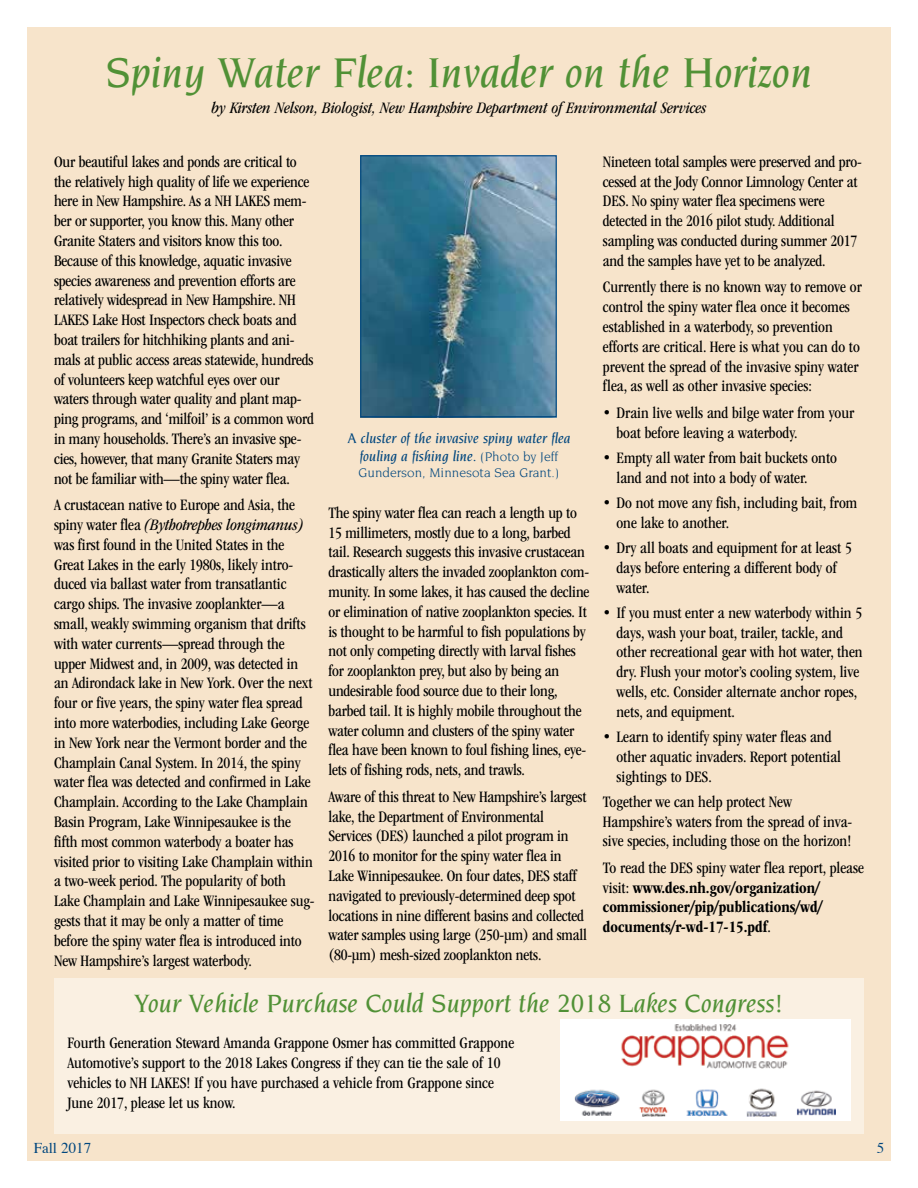
<style>
.page{position:relative;width:918px;height:1188px;background:#fff}
.page>*{position:absolute;margin:0;border:0;box-sizing:border-box;transform-origin:0 0}
.t1{font:italic 500 45px "Novarese Std";color:#519136}
.t2{font:italic 500 27px "Novarese Std";color:#519136}
.t3{font:condensed 16.5px/19.8px "ITC Garamond Std";letter-spacing:-.005em;color:#000}
.t4{font:700 condensed 16.5px/19.8px "ITC Garamond Std";color:#000}
.t5{font:italic condensed 16.5px "ITC Garamond Std";color:#000}
.t6{font:italic 500 15px/18px "Novarese Std";color:#00467e;text-align:center}
.t7{font:15px "Times";color:#00467e}
.t8{font:13.5px "Novarese Std";color:#00467e}
.s1{font-style:italic}
.s2{font-weight:400;font-style:normal;font-size:13.5px}
.s3{font-weight:400}
</style>
<div class="page">
<div style="left:27px;top:27px;width:864px;height:1134px;background:#f7e4cb"></div>
<img style="left:362px;top:157px;width:193px;height:258px">
<div style="left:360px;top:155px;width:197px;height:262px;border:1px solid #00467e"></div>
<div style="left:54px;top:979px;width:810px;height:155px;background:#faf0e2"></div>
<div style="left:560px;top:1019px;width:291px;height:101px;background:#fff"></div>
<img style="left:575px;top:1024px;width:261px;height:92px">
<h1 class="t1" style="left:106px;top:48px;width:708px">Spiny Water Flea: Invader on the Horizon</h1>
<p class="t5" style="left:212px;top:99px;width:496px">by Kirsten Nelson, Biologist, New Hampshire Department of Environmental Services</p>
<p class="t3" style="left:54px;top:152px;width:262px">Our beautiful lakes and ponds are critical to the relatively high quality of life we experience here in New Hampshire. As a NH LAKES mem&shy;ber or supporter, you know this. Many other Granite Staters and visitors know this too.<br>Because of this knowledge, aquatic invasive species awareness and prevention efforts are relatively widespread in New Hampshire. NH LAKES Lake Host Inspectors check boats and boat trailers for hitchhiking plants and ani&shy;mals at public access areas statewide, hundreds of volunteers keep watchful eyes over our waters through water quality and plant map&shy;ping programs, and ‘milfoil’ is a common word in many households. There’s an invasive spe&shy;cies, however, that many Granite Staters may not be familiar with—the spiny water flea.</p>
<p class="t3" style="left:54px;top:495px;width:262px">A crustacean native to Europe and Asia, the spiny water flea <span class="s1">(Bythotrephes longimanus) </span>was first found in the United States in the Great Lakes in the early 1980s, likely intro&shy;duced via ballast water from transatlantic cargo ships. The invasive zooplankter—a small, weakly swimming organism that drifts with water currents—spread through the upper Midwest and, in 2009, was detected in an Adirondack lake in New York. Over the next four or five years, the spiny water flea spread into more waterbodies, including Lake George in New York near the Vermont border and the Champlain Canal System. In 2014, the spiny water flea was detected and confirmed in Lake Champlain. According to the Lake Champlain Basin Program, Lake Winnipesaukee is the fifth most common waterbody a boater has visited prior to visiting Lake Champlain within a two-week period. The popularity of both Lake Champlain and Lake Winnipesaukee sug&shy;gests that it may be only a matter of time before the spiny water flea is introduced into New Hampshire’s largest waterbody.</p>
<p class="t3" style="left:328px;top:503px;width:262px">The spiny water flea can reach a length up to 15 millimeters, mostly due to a long, barbed tail. Research suggests this invasive crustacean drastically alters the invaded zooplankton com&shy;munity. In some lakes, it has caused the decline or elimination of native zooplankton species. It is thought to be harmful to fish populations by not only competing directly with larval fishes for zooplankton prey, but also by being an undesirable food source due to their long, barbed tail. It is highly mobile throughout the water column and clusters of the spiny water flea have been known to foul fishing lines, eye&shy;lets of fishing rods, nets, and trawls.</p>
<p class="t6" style="left:348px;top:429px;width:224px">A cluster of the invasive spiny water flea fouling a fishing line. <span class="s2">(Photo by Jeff</span></p>
<p class="t8" style="left:358px;top:465px;width:203px">Gunderson, Minnesota Sea Grant.)</p>
<p class="t3" style="left:328px;top:787px;width:260px">Aware of this threat to New Hampshire’s largest lake, the Department of Environmental Services (DES) launched a pilot program in 2016 to monitor for the spiny water flea in Lake Winnipesaukee. On four dates, DES staff navigated to previously-determined deep spot locations in nine different basins and collected water samples using large (250-µm) and small (80-µm) mesh-sized zooplankton nets.</p>
<p class="t3" style="left:603px;top:152px;width:261px">Nineteen total samples were preserved and pro&shy;cessed at the Jody Connor Limnology Center at DES. No spiny water flea specimens were detected in the 2016 pilot study. Additional sampling was conducted during summer 2017 and the samples have yet to be analyzed.</p>
<p class="t3" style="left:603px;top:277px;width:260px">Currently there is no known way to remove or control the spiny water flea once it becomes established in a waterbody, so prevention efforts are critical. Here is what you can do to prevent the spread of the invasive spiny water flea, as well as other invasive species:</p>
<p class="t3" style="left:616px;top:403px;width:239px;text-indent:-13px">• Drain live wells and bilge water from your boat before leaving a waterbody.</p>
<p class="t3" style="left:616px;top:448px;width:222px;text-indent:-13px">• Empty all water from bait buckets onto land and not into a body of water.</p>
<p class="t3" style="left:616px;top:493px;width:242px;text-indent:-13px">• Do not move any fish, including bait, from one lake to another.</p>
<p class="t3" style="left:616px;top:538px;width:237px;text-indent:-13px">• Dry all boats and equipment for at least 5 days before entering a different body of water.</p>
<p class="t3" style="left:616px;top:603px;width:248px;text-indent:-13px">• If you must enter a new waterbody within 5 days, wash your boat, trailer, tackle, and other recreational gear with hot water, then dry. Flush your motor’s cooling system, live wells, etc. Consider alternate anchor ropes, nets, and equipment.</p>
<p class="t3" style="left:616px;top:727px;width:226px;text-indent:-13px">• Learn to identify spiny water fleas and other aquatic invaders. Report potential sightings to DES.</p>
<p class="t3" style="left:603px;top:792px;width:251px">Together we can help protect New<br>Hampshire’s waters from the spread of inva&shy;sive species, including those on the horizon!</p>
<p class="t4" style="left:603px;top:858px;width:263px"><span class="s3">To read the DES spiny water flea report, please visit:</span> www.des.nh.gov/organization/ commissioner/pip/publications/wd/ documents/r-wd-17-15.pdf<span class="s3">.</span></p>
<h2 class="t2" style="left:134px;top:989px;width:651px">Your Vehicle Purchase Could Support the 2018 Lakes Congress!</h2>
<p class="t3" style="left:68px;top:1033px;width:448px">Fourth Generation Steward Amanda Grappone Osmer has committed Grappone Automotive’s support to the 2018 Lakes Congress if they can tie the sale of 10 vehicles to NH LAKES! If you have purchased a vehicle from Grappone since June 2017, please let us know.</p>
<p class="t7" style="left:34px;top:1139px;width:59px">Fall 2017</p>
<p class="t7" style="left:877px;top:1139px;width:9px">5</p>
</div>
